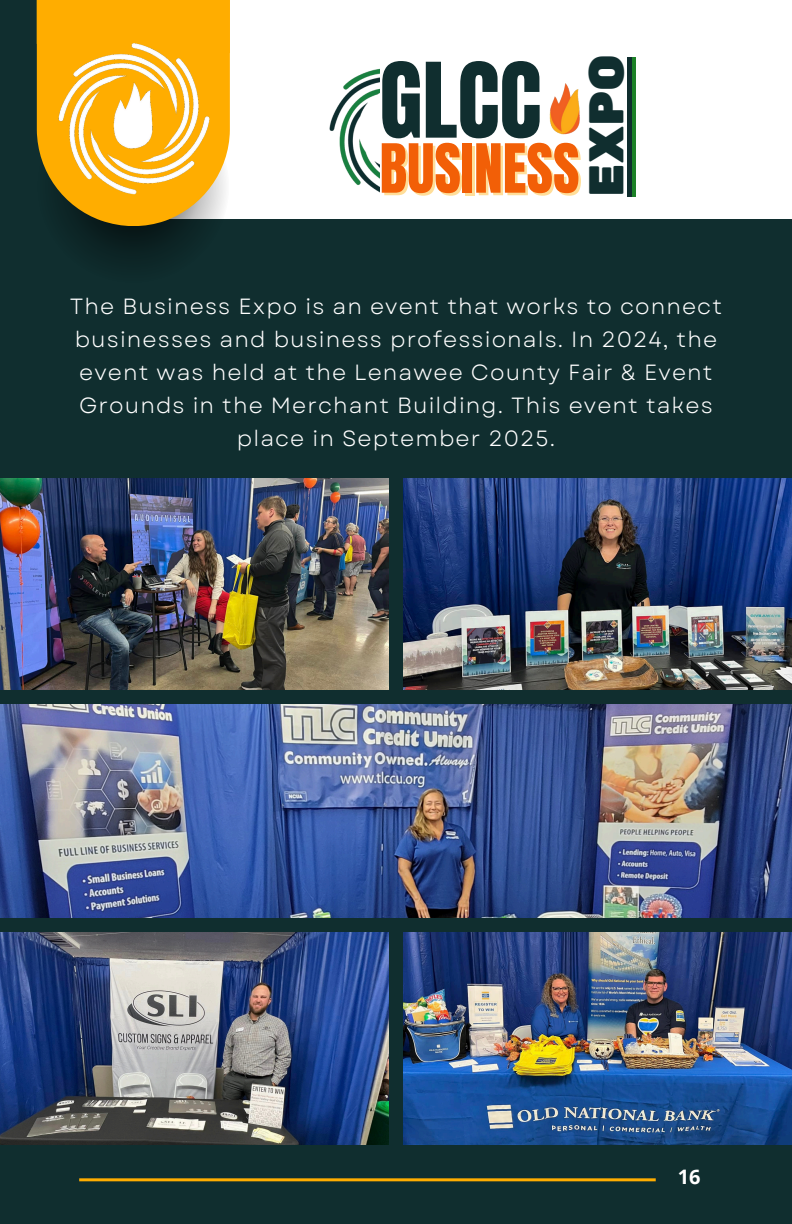
<style>
.page{position:relative;width:792px;height:1224px;background:#102e2f}
.page>*{position:absolute;margin:0;border:0;box-sizing:border-box;transform-origin:0 0}
.t1{font:88.4px "Anton";color:#102e2f}
.t2{font:57.6px "Anton";color:#f25f07}
.t3{font:48.6px "Rubik One";color:#102e2f}
.t4{font:22px/33px "Garet";letter-spacing:.05em;color:#fff;text-align:center}
.t5{font:700 20px "Open Sans";color:#fff}
</style>
<div class="page">
<img style="left:0;top:478px;width:388px;height:212px">
<img style="left:404px;top:478px;width:388px;height:212px">
<img style="left:404px;top:933px;width:388px;height:211px">
<img style="left:0;top:705px;width:792px;height:213px">
<img style="left:0;top:933px;width:388px;height:211px">
<div style="left:133px;top:0;width:659px;height:219px;background:#fff"></div>
<svg style="left:77px;top:226px;width:113px;height:30px"></svg>
<svg style="left:37px;top:53px;width:193px;height:173px;fill:#ffad00"></svg>
<div style="left:37px;top:0;width:193px;height:53px;background:#ffad00"></div>
<img style="left:57px;top:43px;width:153px;height:156px">
<hr style="left:79px;top:1178px;width:577px;height:3px;background:#ffad00">
<img style="left:329px;top:69px;width:50px;height:123px">
<img style="left:549px;top:83px;width:31px;height:52px">
<div style="left:628px;top:57px;width:5px;height:140px;background:#102e2f"></div>
<hr style="left:633px;top:57px;width:3px;height:140px;background:#1c8127">
<p class="t1" style="left:380px;top:37px;width:163px">GLCC</p>
<p class="t2" style="left:380px;top:127px;width:201px">BUSINESS</p>
<p class="t3" style="left:578px;top:197px;width:144px;rotate:-90deg">EXPO</p>
<p class="t4" style="left:70px;top:290px;width:654px">The Business Expo is an event that works to connect businesses and business professionals. In 2024, the event was held at the Lenawee County Fair &amp; Event Grounds in the Merchant Building. This event takes place in September 2025.</p>
<h2 class="t5" style="left:678px;top:1163px;width:24px">16</h2>
</div>
